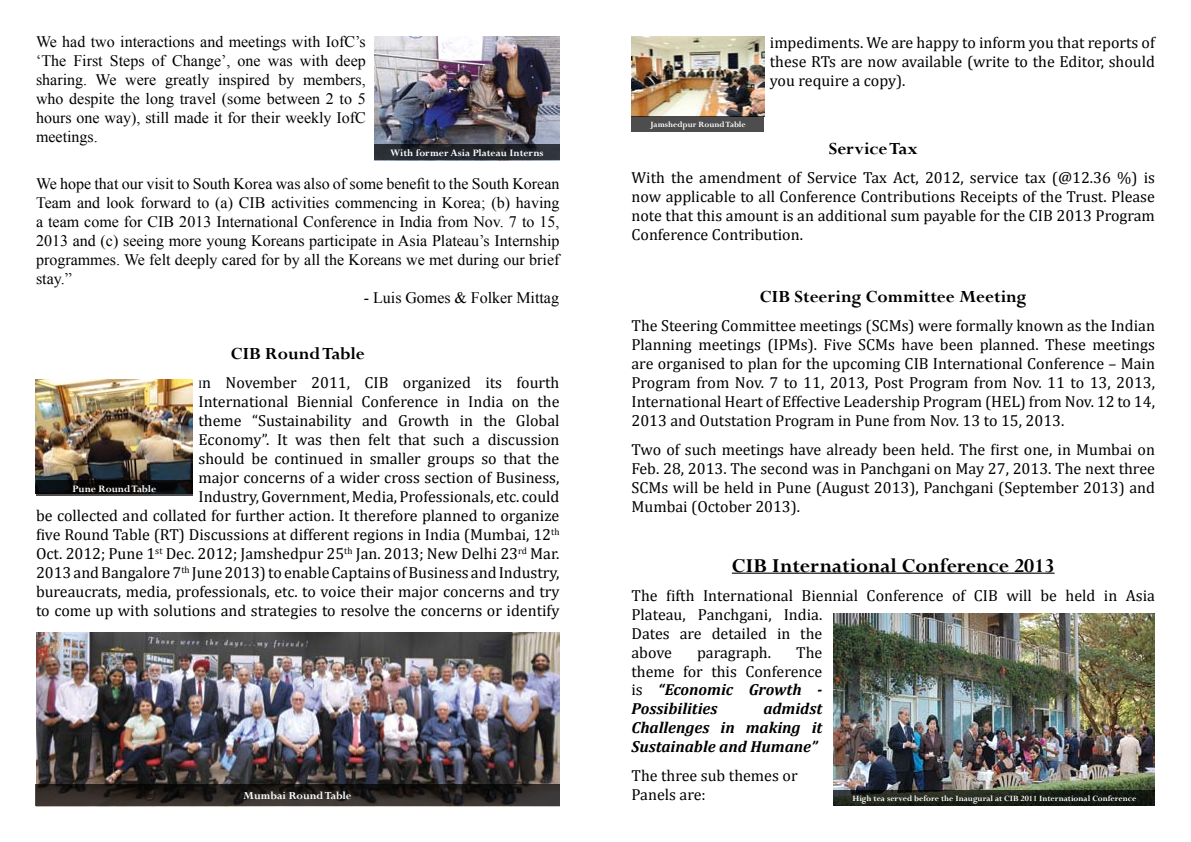
<style>
.page{position:relative;width:1191px;height:842px;background:#fff}
.page>*{position:absolute;margin:0;border:0;box-sizing:border-box;transform-origin:0 0}
.t1{font:700 22px "Perpetua";color:#000}
.t2{font:700 19px "Perpetua";color:#000}
.t3{font:16px/19px "Cambria";color:#000;text-align:justify}
.t4{font:16px/19px "Times New Roman";color:#000;text-align:justify}
.t5{font:italic 700 16px/19px "Cambria";color:#000;text-align:justify}
.t6{font:700 12px "Perpetua";color:#fff}
.t7{font:700 11px "Perpetua";color:#fff}
.t8{font:700 9px "Perpetua";color:#fff}
.s1{font-family:"Times New Roman";font-size:11px}
.s2{font-weight:400;font-style:normal}
</style>
<div class="page">
<hr style="left:732px;top:573px;width:322px;height:1px;background:#000">
<img style="left:631px;top:36px;width:133px;height:80px">
<img style="left:36px;top:632px;width:523px;height:152px">
<img style="left:35px;top:380px;width:158px;height:114px">
<img style="left:374px;top:36px;width:185px;height:108px">
<img style="left:833px;top:614px;width:322px;height:176px">
<div style="left:631px;top:116px;width:133px;height:16px;background:#4d4d4d"></div>
<svg style="left:833px;top:790px;width:322px;height:16px;background:#1b2117"></svg>
<svg style="left:374px;top:144px;width:185px;height:16px;background:#24282f"></svg>
<svg style="left:35px;top:784px;width:524px;height:22px;background:#272321"></svg>
<svg style="left:36px;top:480px;width:157px;height:16px;background:#121213"></svg>
<p class="t4" style="left:36px;top:32px;width:331px">We had two interactions and meetings with IofC’s ‘The First Steps of Change’, one was with deep sharing. We were greatly inspired by members, who despite the long travel (some between 2 to 5 hours one way), still made it for their weekly IofC meetings.</p>
<p class="t4" style="left:36px;top:174px;width:525px">We hope that our visit to South Korea was also of some benefit to the South Korean Team and look forward to (a) CIB activities commencing in Korea; (b) having a team come for CIB 2013 International Conference in India from Nov. 7 to 15, 2013 and (c) seeing more young Koreans participate in Asia Plateau’s Internship programmes. We felt deeply cared for by all the Koreans we met during our brief stay.”</p>
<p class="t4" style="left:364px;top:288px;width:197px">- Luis Gomes &amp; Folker Mittag</p>
<p class="t7" style="left:390px;top:146px;width:155px">With former Asia Plateau Interns</p>
<p class="t2" style="left:231px;top:342px;width:136px">CIB Round Table</p>
<p class="t3" style="left:36px;top:373px;width:525px;text-align:right"><span class="s1">I</span>n November 2011, CIB organized its fourth<br>International Biennial Conference in India on the<br>theme “Sustainability and Growth in the Global<br>Economy”. It was then felt that such a discussion<br>should be continued in smaller groups so that the<br>major concerns of a wider cross section of Business,<br>Industry, Government, Media, Professionals, etc. could<br>be collected and collated for further action. It therefore planned to organize five Round Table (RT) Discussions at different regions in India (Mumbai, 12<sup>th </sup>Oct. 2012; Pune 1<sup>st</sup> Dec. 2012; Jamshedpur 25<sup>th</sup> Jan. 2013; New Delhi 23<sup>rd</sup> Mar.<br>2013 and Bangalore 7<sup>th</sup> June 2013) to enable Captains of Business and Industry, bureaucrats, media, professionals, etc. to voice their major concerns and try to come up with solutions and strategies to resolve the concerns or identify</p>
<p class="t7" style="left:73px;top:481px;width:85px">Pune Round Table</p>
<p class="t6" style="left:243px;top:788px;width:110px">Mumbai Round Table</p>
<p class="t8" style="left:650px;top:119px;width:97px">Jamshedpur Round Table</p>
<p class="t3" style="left:770px;top:33px;width:386px">impediments. We are happy to inform you that reports of these RTs are now available (write to the Editor, should you require a copy).</p>
<p class="t2" style="left:828px;top:137px;width:91px">Service Tax</p>
<p class="t3" style="left:631px;top:168px;width:525px">With the amendment of Service Tax Act, 2012, service tax (@12.36 %) is now applicable to all Conference Contributions Receipts of the Trust. Please note that this amount is an additional sum payable for the CIB 2013 Program Conference Contribution.</p>
<p class="t2" style="left:760px;top:285px;width:268px">CIB Steering Committee Meeting</p>
<p class="t3" style="left:631px;top:316px;width:525px">The Steering Committee meetings (SCMs) were formally known as the Indian Planning meetings (IPMs). Five SCMs have been planned. These meetings are organised to plan for the upcoming CIB International Conference – Main Program from Nov. 7 to 11, 2013, Post Program from Nov. 11 to 13, 2013, International Heart of Effective Leadership Program (HEL) from Nov. 12 to 14, 2013 and Outstation Program in Pune from Nov. 13 to 15, 2013.</p>
<p class="t3" style="left:631px;top:440px;width:525px">Two of such meetings have already been held. The first one, in Mumbai on Feb. 28, 2013. The second was in Panchgani on May 27, 2013. The next three SCMs will be held in Pune (August 2013), Panchgani (September 2013) and Mumbai (October 2013).</p>
<h1 class="t1" style="left:732px;top:551px;width:324px">CIB International Conference 2013</h1>
<p class="t3" style="left:631px;top:585px;width:525px;text-align:left">The fifth International Biennial Conference of CIB will be held in Asia<br>Plateau, Panchgani, India.<br>Dates are detailed in the<br>above</p>
<p class="t5" style="left:631px;top:642px;width:192px;text-indent:165px"><span class="s2">The theme for this Conference is</span> “Economic Growth - Possibilities</p>
<p class="t3" style="left:697px;top:642px;width:75px">paragraph.</p>
<p class="t5" style="left:631px;top:699px;width:192px;text-indent:132px">admidst Challenges in making it Sustainable and Humane”</p>
<p class="t3" style="left:631px;top:766px;width:168px">The three sub themes or<br>Panels are:</p>
<p class="t8" style="left:852px;top:793px;width:285px">High tea served before the Inaugural at CIB 2011 International Conference</p>
</div>
